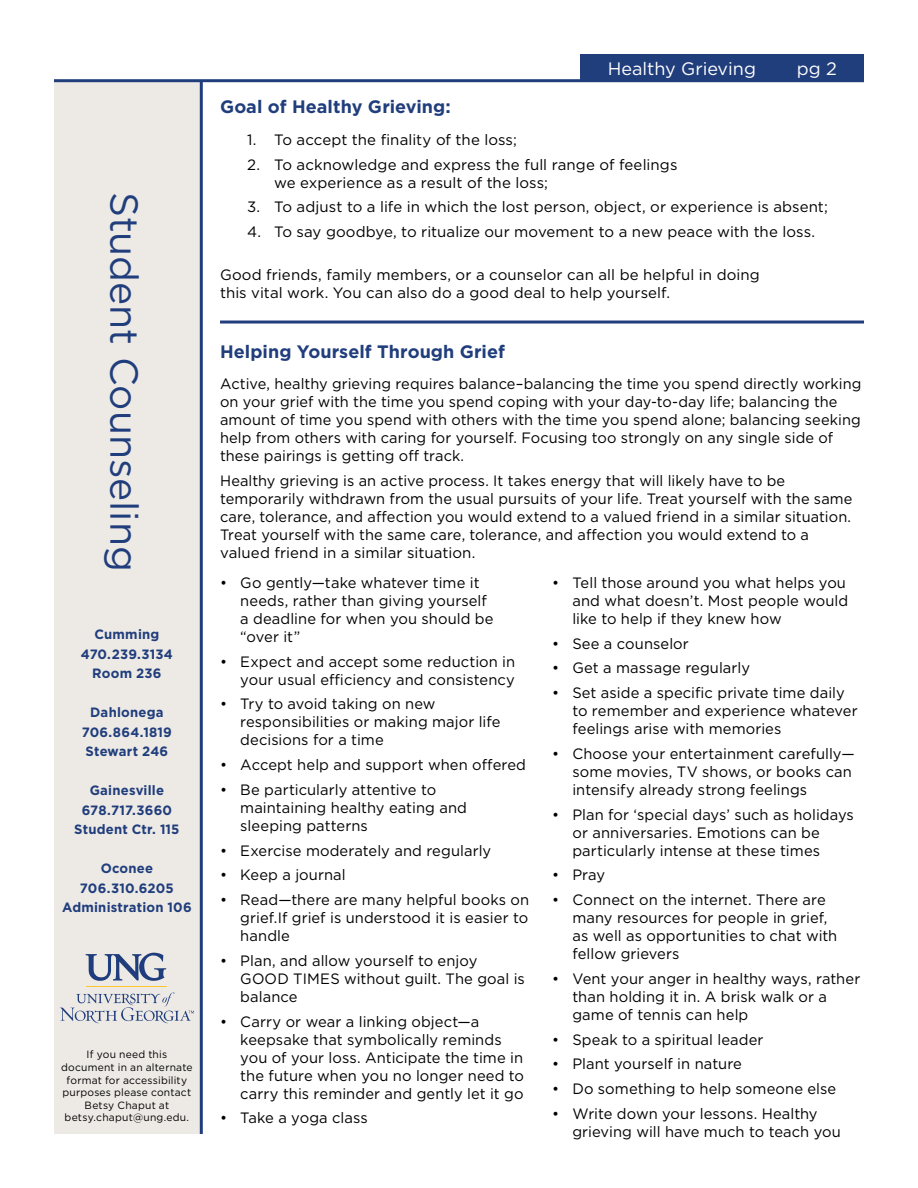
<style>
.page{position:relative;width:918px;height:1188px;background:#fff}
.page>*{position:absolute;margin:0;border:0;box-sizing:border-box;transform-origin:0 0}
.t1{font:39px "Gotham";color:#203d7c}
.t2{font:700 18px "Gotham";letter-spacing:.005em;color:#203d7c}
.t3{font:18px "Gotham";color:#fff}
.t4{font:15px/18px "Gotham";letter-spacing:.005em;color:#000}
.t5{font:700 13.5px/19.5px "Gotham";letter-spacing:.015em;color:#203d7c;text-align:center}
.t6{font:10.5px/12.6px "Gotham";letter-spacing:.02em;color:#000;text-align:center}
</style>
<div class="page">
<div style="left:54px;top:82px;width:146px;height:1052px;background:#edeae5"></div>
<hr style="left:200px;top:81px;width:3px;height:1053px;background:#203d7c">
<svg style="left:60px;top:992px;width:134px;height:31px"></svg>
<svg style="left:86px;top:952px;width:80px;height:29px"></svg>
<hr style="left:86px;top:987px;width:80px;height:1px;background:#ffc62f">
<div style="left:581px;top:54px;width:283px;height:27px;background:#203d7c"></div>
<hr style="left:54px;top:79px;width:810px;height:3px;background:#203d7c">
<hr style="left:220px;top:321px;width:644px;height:3px;background:#203d7c">
<h1 class="t1" style="left:149px;top:192px;width:381px;rotate:90deg">Student Counseling</h1>
<p class="t5" style="left:81px;top:624px;width:93px">Cumming<br>470.239.3134<br>Room 236</p>
<p class="t5" style="left:82px;top:702px;width:92px">Dahlonega<br>706.864.1819<br>Stewart 246</p>
<p class="t5" style="left:74px;top:780px;width:107px">Gainesville<br>678.717.3660<br>Student Ctr. 115</p>
<p class="t5" style="left:62px;top:858px;width:131px">Oconee<br>706.310.6205<br>Administration 106</p>
<p class="t6" style="left:61px;top:1048px;width:133px">If you need this document in an alternate format for accessibility purposes please contact<br>Betsy Chaput at betsy.chaput@ung.edu.</p>
<p class="t3" style="left:608px;top:57px;width:150px">Healthy Grieving</p>
<p class="t3" style="left:797px;top:57px;width:42px">pg 2</p>
<p class="t2" style="left:220px;top:95px;width:232px">Goal of Healthy Grieving:</p>
<p class="t4" style="left:247px;top:130px;width:271px">1. To accept the finality of the loss;</p>
<p class="t4" style="left:274px;top:155px;width:405px;text-indent:-27px">2. To acknowledge and express the full range of feelings we experience as a result of the loss;</p>
<p class="t4" style="left:247px;top:198px;width:582px">3. To adjust to a life in which the lost person, object, or experience is absent;</p>
<p class="t4" style="left:247px;top:222px;width:570px">4. To say goodbye, to ritualize our movement to a new peace with the loss.</p>
<p class="t4" style="left:220px;top:265px;width:541px">Good friends, family members, or a counselor can all be helpful in doing this vital work. You can also do a good deal to help yourself.</p>
<p class="t2" style="left:220px;top:339px;width:286px">Helping Yourself Through Grief</p>
<p class="t4" style="left:220px;top:375px;width:643px">Active, healthy grieving requires balance–balancing the time you spend directly working on your grief with the time you spend coping with your day-to-day life; balancing the amount of time you spend with others with the time you spend alone; balancing seeking help from others with caring for yourself. Focusing too strongly on any single side of these pairings is getting off track.</p>
<p class="t4" style="left:220px;top:471px;width:634px">Healthy grieving is an active process. It takes energy that will likely have to be temporarily withdrawn from the usual pursuits of your life. Treat yourself with the same care, tolerance, and affection you would extend to a valued friend in a similar situation.<br>Treat yourself with the same care, tolerance, and affection you would extend to a valued friend in a similar situation.</p>
<p class="t4" style="left:240px;top:573px;width:255px;text-indent:-20px">• Go gently—take whatever time it needs, rather than giving yourself a deadline for when you should be “over it”</p>
<p class="t4" style="left:220px;top:652px;width:297px;text-align:right">• Expect and accept some reduction in your usual efficiency and consistency</p>
<p class="t4" style="left:240px;top:695px;width:262px;text-indent:-20px">• Try to avoid taking on new responsibilities or making major life decisions for a time</p>
<p class="t4" style="left:220px;top:756px;width:308px">• Accept help and support when offered</p>
<p class="t4" style="left:240px;top:780px;width:228px;text-indent:-20px">• Be particularly attentive to maintaining healthy eating and sleeping patterns</p>
<p class="t4" style="left:220px;top:841px;width:273px">• Exercise moderately and regularly</p>
<p class="t4" style="left:220px;top:866px;width:127px">• Keep a journal</p>
<p class="t4" style="left:240px;top:891px;width:290px;text-align:justify;text-indent:-20px">• Read—there are many helpful books on grief.If grief is understood it is easier to handle</p>
<p class="t4" style="left:240px;top:951px;width:286px;text-indent:-20px">• Plan, and allow yourself to enjoy<br>GOOD TIMES without guilt. The goal is balance</p>
<p class="t4" style="left:240px;top:1012px;width:285px;text-indent:-20px">• Carry or wear a linking object—a keepsake that symbolically reminds you of your loss. Anticipate the time in the future when you no longer need to carry this reminder and gently let it go</p>
<p class="t4" style="left:220px;top:1109px;width:149px">• Take a yoga class</p>
<p class="t4" style="left:572px;top:573px;width:277px;text-indent:-20px">• Tell those around you what helps you and what doesn’t. Most people would like to help if they knew how</p>
<p class="t4" style="left:552px;top:634px;width:138px">• See a counselor</p>
<p class="t4" style="left:552px;top:659px;width:199px">• Get a massage regularly</p>
<p class="t4" style="left:572px;top:684px;width:287px;text-indent:-20px">• Set aside a specific private time daily to remember and experience whatever feelings arise with memories</p>
<p class="t4" style="left:572px;top:744px;width:284px;text-indent:-20px">• Choose your entertainment carefully— some movies, TV shows, or books can intensify already strong feelings</p>
<p class="t4" style="left:572px;top:805px;width:283px;text-indent:-20px">• Plan for ‘special days’ such as holidays or anniversaries. Emotions can be particularly intense at these times</p>
<p class="t4" style="left:552px;top:866px;width:54px">• Pray</p>
<p class="t4" style="left:572px;top:891px;width:266px;text-indent:-20px">• Connect on the internet. There are many resources for people in grief, as well as opportunities to chat with fellow grievers</p>
<p class="t4" style="left:572px;top:969px;width:289px;text-indent:-20px">• Vent your anger in healthy ways, rather than holding it in. A brisk walk or a game of tennis can help</p>
<p class="t4" style="left:552px;top:1030px;width:213px">• Speak to a spiritual leader</p>
<p class="t4" style="left:552px;top:1055px;width:191px">• Plant yourself in nature</p>
<p class="t4" style="left:552px;top:1080px;width:286px">• Do something to help someone else</p>
<p class="t4" style="left:572px;top:1104px;width:270px;text-indent:-20px">• Write down your lessons. Healthy grieving will have much to teach you</p>
</div>
